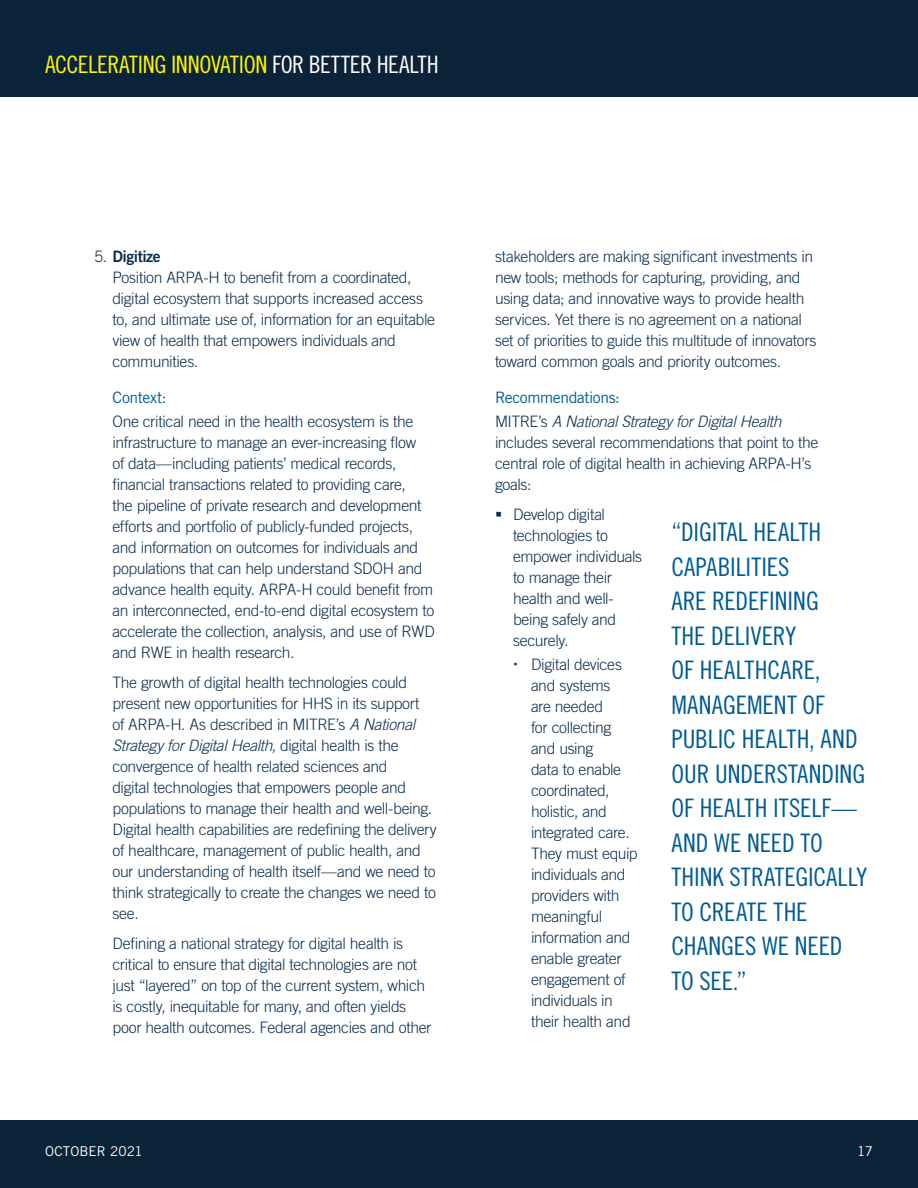
<style>
.page{position:relative;width:918px;height:1188px;background:#fff}
.page>*{position:absolute;margin:0;border:0;box-sizing:border-box;transform-origin:0 0}
.t1{font:25.5px/34.5px "Trade Gothic LT Pro Cn 18";color:#005b94}
.t2{font:24px "Trade Gothic LT Pro Cn 18";letter-spacing:-.015em;color:#fff601}
.t3{font:300 15.75px/21px "Trade Gothic LT Pro";letter-spacing:-.025em;color:#0d2f4f}
.t4{font:italic 300 15.75px/24px "Trade Gothic LT Pro";letter-spacing:-.025em;color:#0d2f4f}
.t5{font:15.75px "Trade Gothic LT Pro Bd 2";letter-spacing:-.03em;color:#0d2f4f}
.t6{font:15.75px "Trade Gothic LT Pro";letter-spacing:-.025em;color:#005b94}
.t7{font:13.5px "Trade Gothic LT Pro";letter-spacing:.005em;color:#fff}
.s1{color:#fff}
.s2{font-family:"Trade Gothic LT Pro";font-weight:300}
.s3{font-style:italic}
.s4{font-weight:400;font-style:normal;color:#005b94}
.s5{font-style:normal}
</style>
<div class="page">
<div style="left:0;top:1120px;width:918px;height:68px;background:#0b2338"></div>
<div style="left:0;top:0;width:918px;height:97px;background:#0b2338"></div>
<h2 class="t2" style="left:45px;top:50px;width:395px">ACCELERATING INNOVATION <span class="s1">FOR BETTER HEALTH</span></h2>
<p class="t5" style="left:94px;top:247px;width:68px"><span class="s2">5.</span> Digitize</p>
<p class="t3" style="left:112px;top:267px;width:324px">Position ARPA-H to benefit from a coordinated, digital ecosystem that supports increased access to, and ultimate use of, information for an equitable view of health that empowers individuals and communities.</p>
<p class="t6" style="left:112px;top:388px;width:56px">Context:</p>
<p class="t3" style="left:112px;top:411px;width:324px">One critical need in the health ecosystem is the infrastructure to manage an ever-increasing flow<br>of data—including patients’ medical records, financial transactions related to providing care,<br>the pipeline of private research and development efforts and portfolio of publicly-funded projects, and information on outcomes for individuals and populations that can help understand SDOH and advance health equity. ARPA-H could benefit from an interconnected, end-to-end digital ecosystem to accelerate the collection, analysis, and use of RWD and RWE in health research.</p>
<p class="t3" style="left:112px;top:672px;width:326px">The growth of digital health technologies could present new opportunities for HHS in its support<br>of ARPA-H. As described in MITRE’s <span class="s3">A National Strategy for Digital Health,</span> digital health is the convergence of health related sciences and<br>digital technologies that empowers people and populations to manage their health and well-being.<br>Digital health capabilities are redefining the delivery of healthcare, management of public health, and our understanding of health itself—and we need to think strategically to create the changes we need to see.</p>
<p class="t3" style="left:112px;top:933px;width:321px">Defining a national strategy for digital health is critical to ensure that digital technologies are not just “layered” on top of the current system, which is costly, inequitable for many, and often yields poor health outcomes. Federal agencies and other</p>
<p class="t3" style="left:495px;top:246px;width:323px">stakeholders are making significant investments in new tools; methods for capturing, providing, and using data; and innovative ways to provide health services. Yet there is no agreement on a national set of priorities to guide this multitude of innovators toward common goals and priority outcomes.</p>
<p class="t4" style="left:495px;top:386px;width:288px"><span class="s4">Recommendations:<br></span><span class="s5">MITRE’s</span> A National Strategy for Digital Health</p>
<p class="t3" style="left:495px;top:432px;width:325px">includes several recommendations that point to the central role of digital health in achieving ARPA-H’s goals:</p>
<p class="t3" style="left:513px;top:504px;width:131px">Develop digital technologies to empower individuals to manage their health and well&shy;being safely and securely.</p>
<p class="t3" style="left:531px;top:654px;width:108px">Digital devices and systems<br>are needed<br>for collecting and using<br>data to enable coordinated, holistic, and integrated care.<br>They must equip individuals and providers with meaningful information and enable greater engagement of individuals in their health and</p>
<h1 class="t1" style="left:671px;top:514px;width:198px">“DIGITAL HEALTH<br>CAPABILITIES<br>ARE REDEFINING<br>THE DELIVERY<br>OF HEALTHCARE,<br>MANAGEMENT OF<br>PUBLIC HEALTH, AND<br>OUR UNDERSTANDING<br>OF HEALTH ITSELF—<br>AND WE NEED TO<br>THINK STRATEGICALLY<br>TO CREATE THE<br>CHANGES WE NEED<br>TO SEE.”</h1>
<p class="t7" style="left:45px;top:1143px;width:99px">OCTOBER 2021</p>
<p class="t7" style="left:857px;top:1143px;width:17px">17</p>
</div>
